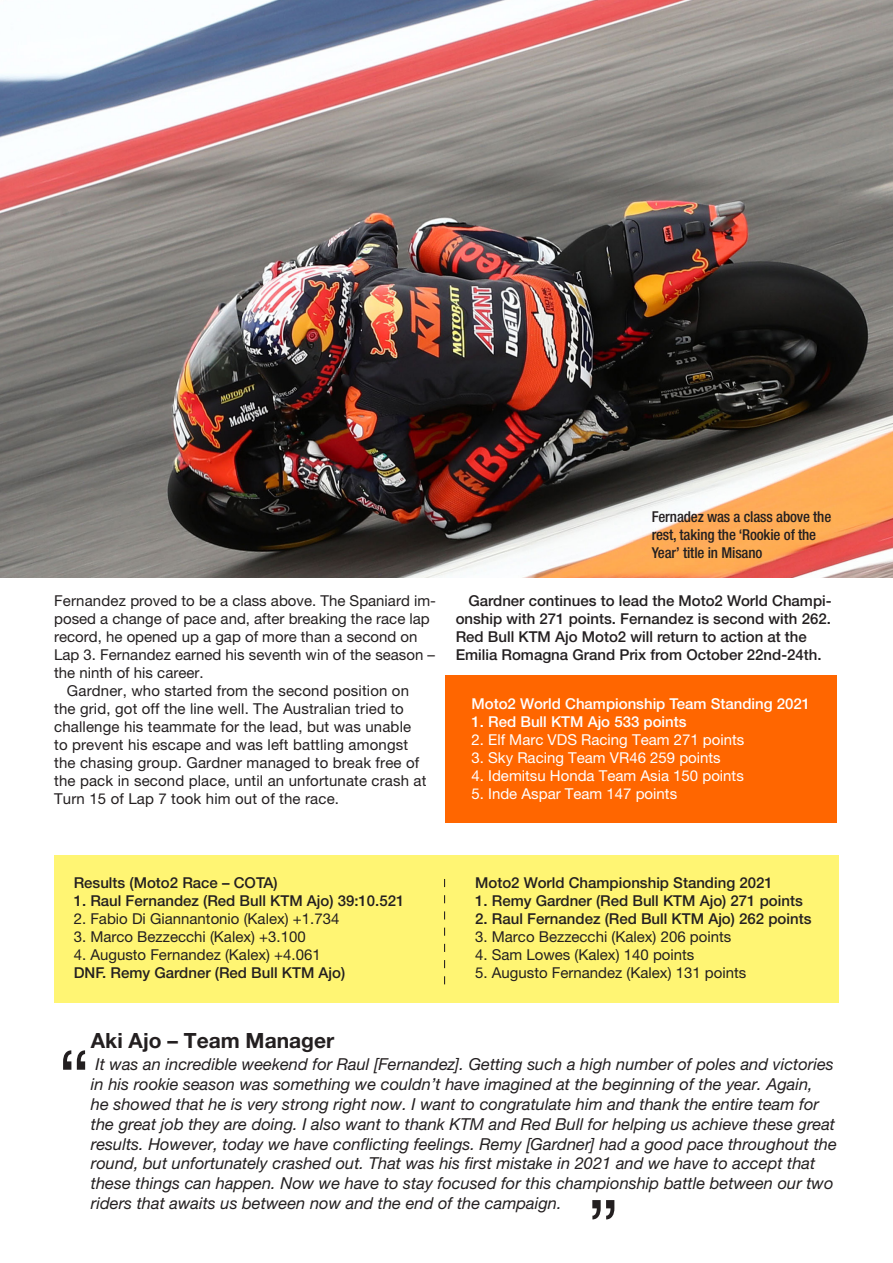
<style>
.page{position:relative;width:893px;height:1263px;background:#fff}
.page>*{position:absolute;margin:0;border:0;box-sizing:border-box;transform-origin:0 0}
.t1{font:75px "Helvetica Neue LT Pro";color:#231f20}
.t2{font:700 21px "Helvetica Neue LT Pro";color:#231f20}
.t3{font:italic 16.5px/19.8px "Helvetica Neue LT Pro";color:#231f20}
.t4{font:15px/18px "Helvetica Neue LT Pro";color:#231f20}
.t5{font:500 15px/18px "Helvetica Neue LT Pro";color:#231f20}
.t6{font:15px "Helvetica Neue LT Pro";color:#fff}
.t7{font:500 condensed 15px/18px "Helvetica Neue LT Std";letter-spacing:-.01em;color:#231f20}
.t8{font:500 15px "Helvetica Neue LT Pro";color:#fff}
</style>
<div class="page">
<div style="left:54px;top:855px;width:785px;height:147px;background:#fff573"></div>
<svg style="left:444px;top:879px;width:1px;height:105px"></svg>
<img style="left:0;top:0;width:893px;height:577px">
<div style="left:445px;top:675px;width:392px;height:148px;background:#f60"></div>
<p class="t4" style="left:54px;top:592px;width:383px">Fernandez proved to be a class above. The Spaniard im&shy;posed a change of pace and, after breaking the race lap record, he opened up a gap of more than a second on Lap 3. Fernandez earned his seventh win of the season – the ninth of his career.</p>
<p class="t4" style="left:54px;top:682px;width:374px;text-indent:13px">Gardner, who started from the second position on the grid, got off the line well. The Australian tried to challenge his teammate for the lead, but was unable to prevent his escape and was left battling amongst the chasing group. Gardner managed to break free of the pack in second place, until an unfortunate crash at Turn 15 of Lap 7 took him out of the race.</p>
<p class="t7" style="left:652px;top:507px;width:181px">Fernadez was a class above the rest, taking the ‘Rookie of the<br>Year’ title in Misano</p>
<p class="t5" style="left:456px;top:592px;width:377px;text-indent:13px">Gardner continues to lead the Moto2 World Champi&shy;onship with 271 points. Fernandez is second with 262.<br>Red Bull KTM Ajo Moto2 will return to action at the Emilia Romagna Grand Prix from October 22nd-24th.</p>
<p class="t8" style="left:471px;top:694px;width:340px">Moto2 World Championship Team Standing 2021</p>
<p class="t8" style="left:471px;top:712px;width:217px">1. Red Bull KTM Ajo 533 points</p>
<p class="t6" style="left:471px;top:730px;width:274px">2. Elf Marc VDS Racing Team 271 points</p>
<p class="t6" style="left:471px;top:748px;width:251px">3. Sky Racing Team VR46 259 points</p>
<p class="t6" style="left:471px;top:766px;width:274px">4. Idemitsu Honda Team Asia 150 points</p>
<p class="t6" style="left:471px;top:784px;width:207px">5. Inde Aspar Team 147 points</p>
<p class="t5" style="left:74px;top:873px;width:205px">Results (Moto2 Race – COTA)</p>
<p class="t5" style="left:74px;top:891px;width:332px">1. Raul Fernandez (Red Bull KTM Ajo) 39:10.521</p>
<p class="t4" style="left:74px;top:909px;width:267px">2. Fabio Di Giannantonio (Kalex) +1.734</p>
<p class="t4" style="left:74px;top:927px;width:234px">3. Marco Bezzecchi (Kalex) +3.100</p>
<p class="t4" style="left:74px;top:945px;width:249px">4. Augusto Fernandez (Kalex) +4.061</p>
<p class="t5" style="left:74px;top:963px;width:273px">DNF. Remy Gardner (Red Bull KTM Ajo)</p>
<p class="t5" style="left:475px;top:873px;width:299px">Moto2 World Championship Standing 2021</p>
<p class="t5" style="left:475px;top:891px;width:329px">1. Remy Gardner (Red Bull KTM Ajo) 271 points</p>
<p class="t5" style="left:475px;top:909px;width:338px">2. Raul Fernandez (Red Bull KTM Ajo) 262 points</p>
<p class="t4" style="left:475px;top:927px;width:258px">3. Marco Bezzecchi (Kalex) 206 points</p>
<p class="t4" style="left:475px;top:945px;width:221px">4. Sam Lowes (Kalex) 140 points</p>
<p class="t4" style="left:475px;top:963px;width:273px">5. Augusto Fernandez (Kalex) 131 points</p>
<p class="t2" style="left:91px;top:1027px;width:245px">Aki Ajo – Team Manager</p>
<p class="t3" style="left:91px;top:1054px;width:747px">It was an incredible weekend for Raul [Fernandez]. Getting such a high number of poles and victories in his rookie season was something we couldn’t have imagined at the beginning of the year. Again,<br>he showed that he is very strong right now. I want to congratulate him and thank the entire team for the great job they are doing. I also want to thank KTM and Red Bull for helping us achieve these great results. However, today we have conflicting feelings. Remy [Gardner] had a good pace throughout the round, but unfortunately crashed out. That was his first mistake in 2021 and we have to accept that these things can happen. Now we have to stay focused for this championship battle between our two riders that awaits us between now and the end of the campaign.</p>
<p class="t1" style="left:58px;top:1032px;width:33px">“</p>
<p class="t1" style="left:619px;top:1237px;width:33px;rotate:-180deg">“</p>
</div>
